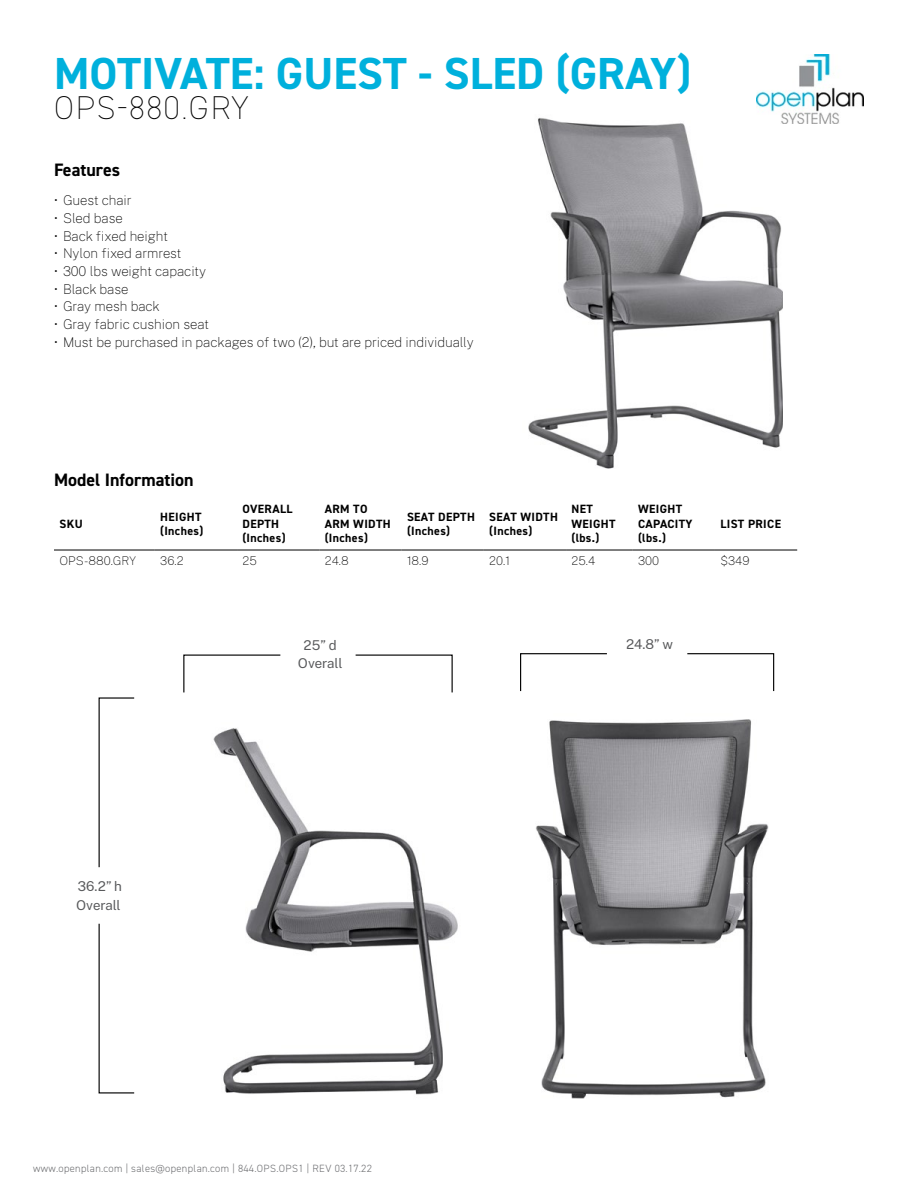
<style>
.page{position:relative;width:918px;height:1188px;background:#fff}
.page>*{position:absolute;margin:0;border:0;box-sizing:border-box;transform-origin:0 0}
.t1{font:700 45px "DIN2014";color:#00b0dc}
.t2{font:200 33px "DIN2014";letter-spacing:.05em;color:#000}
.t3{font:700 18px "DIN2014";color:#000}
.t4{font:100 13.5px "Public Sans";letter-spacing:-.005em;color:#000}
.t5{font:13.5px/18.9px "Public Sans";letter-spacing:-.005em;color:#58595b}
.t6{font:700 12px/14.4px "DIN2014";letter-spacing:.03em;color:#000}
.t7{font:100 12px "Public Sans";color:#000}
.t8{font:300 10.5px "DIN2014";letter-spacing:.03em;color:#6d6e71}
</style>
<div class="page">
<img style="left:757px;top:54px;width:107px;height:69px">
<img style="left:528px;top:112px;width:254px;height:357px">
<hr style="left:54px;top:550px;width:101px;height:1px;background:#000">
<hr style="left:155px;top:550px;width:82px;height:1px;background:#000">
<hr style="left:237px;top:550px;width:82px;height:1px;background:#000">
<hr style="left:319px;top:550px;width:83px;height:1px;background:#000">
<hr style="left:402px;top:550px;width:82px;height:1px;background:#000">
<hr style="left:484px;top:550px;width:82px;height:1px;background:#000">
<hr style="left:566px;top:550px;width:67px;height:1px;background:#000">
<hr style="left:633px;top:550px;width:82px;height:1px;background:#000">
<hr style="left:715px;top:550px;width:82px;height:1px;background:#000">
<img style="left:213px;top:728px;width:245px;height:367px">
<img style="left:536px;top:719px;width:233px;height:380px">
<svg style="left:98px;top:697px;width:37px;height:171px"></svg>
<svg style="left:98px;top:923px;width:37px;height:171px"></svg>
<svg style="left:183px;top:654px;width:98px;height:39px"></svg>
<svg style="left:355px;top:654px;width:98px;height:39px"></svg>
<svg style="left:520px;top:653px;width:87px;height:39px"></svg>
<svg style="left:687px;top:653px;width:88px;height:39px"></svg>
<h1 class="t1" style="left:54px;top:44px;width:639px">MOTIVATE: GUEST - SLED (GRAY)</h1>
<h2 class="t2" style="left:54px;top:88px;width:196px">OPS-880.GRY</h2>
<h3 class="t3" style="left:54px;top:158px;width:68px">Features</h3>
<p class="t4" style="left:54px;top:190px;width:79px">• Guest chair</p>
<p class="t4" style="left:54px;top:208px;width:70px">• Sled base</p>
<p class="t4" style="left:54px;top:226px;width:115px">• Back fixed height</p>
<p class="t4" style="left:54px;top:243px;width:129px">• Nylon fixed armrest</p>
<p class="t4" style="left:54px;top:261px;width:154px">• 300 lbs weight capacity</p>
<p class="t4" style="left:54px;top:279px;width:76px">• Black base</p>
<p class="t4" style="left:54px;top:297px;width:108px">• Gray mesh back</p>
<p class="t4" style="left:54px;top:314px;width:157px">• Gray fabric cushion seat</p>
<p class="t4" style="left:54px;top:332px;width:421px">• Must be purchased in packages of two (2), but are priced individually</p>
<h3 class="t3" style="left:54px;top:468px;width:141px">Model Information</h3>
<p class="t6" style="left:59px;top:516px;width:25px">SKU</p>
<p class="t6" style="left:160px;top:509px;width:45px">HEIGHT (Inches)</p>
<p class="t6" style="left:243px;top:502px;width:51px">OVERALL<br>DEPTH (Inches)</p>
<p class="t6" style="left:325px;top:502px;width:67px">ARM TO<br>ARM WIDTH (Inches)</p>
<p class="t6" style="left:407px;top:509px;width:69px">SEAT DEPTH (Inches)</p>
<p class="t6" style="left:489px;top:509px;width:70px">SEAT WIDTH (Inches)</p>
<p class="t6" style="left:572px;top:502px;width:45px">NET<br>WEIGHT (lbs.)</p>
<p class="t6" style="left:638px;top:502px;width:56px">WEIGHT<br>CAPACITY (lbs.)</p>
<p class="t6" style="left:720px;top:516px;width:62px">LIST PRICE</p>
<p class="t7" style="left:59px;top:552px;width:78px">OPS-880.GRY</p>
<p class="t7" style="left:160px;top:552px;width:25px">36.2</p>
<p class="t7" style="left:243px;top:552px;width:16px">25</p>
<p class="t7" style="left:325px;top:552px;width:26px">24.8</p>
<p class="t7" style="left:407px;top:552px;width:23px">18.9</p>
<p class="t7" style="left:489px;top:552px;width:22px">20.1</p>
<p class="t7" style="left:572px;top:552px;width:25px">25.4</p>
<p class="t7" style="left:638px;top:552px;width:23px">300</p>
<p class="t7" style="left:720px;top:552px;width:31px">$349</p>
<p class="t5" style="left:76px;top:876px;width:47px">36.2” h<br>Overall</p>
<p class="t5" style="left:298px;top:636px;width:46px;line-height:17.7px;text-align:center">25” d<br>Overall</p>
<p class="t5" style="left:626px;top:634px;width:49px">24.8” w</p>
<p class="t8" style="left:33px;top:1162px;width:340px">www.openplan.com | sales@openplan.com | 844.OPS.OPS1 | REV 03.17.22</p>
</div>
